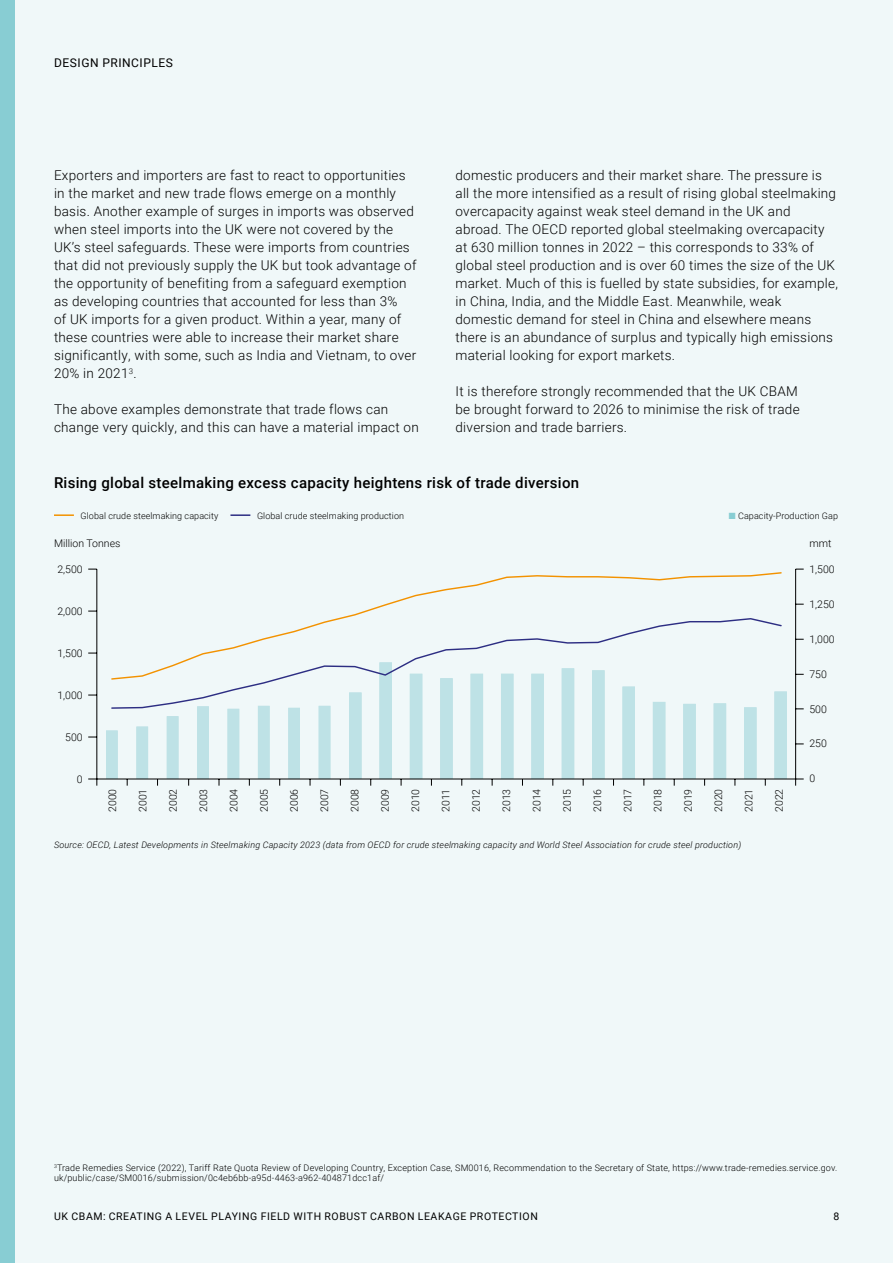
<style>
.page{position:relative;width:893px;height:1263px;background:#fff}
.page>*{position:absolute;margin:0;border:0;box-sizing:border-box;transform-origin:0 0}
.t1{font:500 15px "Roboto";letter-spacing:.02em;color:#000}
.t2{font:300 13.5px/18px "Roboto";letter-spacing:.02em;color:#000}
.t3{font:12px "Roboto";letter-spacing:.045em;color:#000}
.t4{font:300 10.5px "Roboto";color:#000}
.t5{font:10.5px "Roboto";letter-spacing:.055em;color:#000}
.t6{font:300 9px/10.5px "Roboto";letter-spacing:.02em;color:#000}
.t7{font:italic 300 9px "Roboto";letter-spacing:.02em;color:#000}
.s1{color:#88cdd3}
</style>
<div class="page">
<div style="left:1px;top:0;width:892px;height:1263px;background:#f0f8f9"></div>
<div style="left:0;top:0;width:14px;height:1263px;background:#88cdd3"></div>
<svg style="left:106px;top:691px;width:681px;height:88px"></svg>
<hr style="left:795px;top:569px;width:1px;height:210px;background:#000">
<hr style="left:97px;top:569px;width:1px;height:210px;background:#000">
<hr style="left:97px;top:779px;width:699px;height:1px;background:#000">
<svg style="left:795px;top:779px;width:9px;height:7px"></svg>
<svg style="left:88px;top:779px;width:10px;height:7px"></svg>
<svg style="left:110px;top:680px;width:673px;height:29px"></svg>
<svg style="left:111px;top:572px;width:671px;height:108px"></svg>
<hr style="left:54px;top:514px;width:20px;height:2px;background:#f39200">
<hr style="left:230px;top:514px;width:20px;height:2px;background:#2d2e83">
<p class="t3" style="left:54px;top:54px;width:120px">DESIGN PRINCIPLES</p>
<p class="t2" style="left:54px;top:166px;width:364px">Exporters and importers are fast to react to opportunities in the market and new trade flows emerge on a monthly basis. Another example of surges in imports was observed when steel imports into the UK were not covered by the UK’s steel safeguards. These were imports from countries that did not previously supply the UK but took advantage of the opportunity of benefiting from a safeguard exemption as developing countries that accounted for less than 3%<br>of UK imports for a given product. Within a year, many of these countries were able to increase their market share significantly, with some, such as India and Vietnam, to over 20% in 2021<sup>3</sup>.</p>
<p class="t2" style="left:54px;top:400px;width:366px">The above examples demonstrate that trade flows can change very quickly, and this can have a material impact on</p>
<p class="t2" style="left:455px;top:166px;width:384px">domestic producers and their market share. The pressure is all the more intensified as a result of rising global steelmaking overcapacity against weak steel demand in the UK and abroad. The OECD reported global steelmaking overcapacity at 630 million tonnes in 2022 – this corresponds to 33% of global steel production and is over 60 times the size of the UK market. Much of this is fuelled by state subsidies, for example, in China, India, and the Middle East. Meanwhile, weak domestic demand for steel in China and elsewhere means there is an abundance of surplus and typically high emissions material looking for export markets.</p>
<p class="t2" style="left:455px;top:382px;width:346px">It is therefore strongly recommended that the UK CBAM be brought forward to 2026 to minimise the risk of trade diversion and trade barriers.</p>
<p class="t1" style="left:54px;top:472px;width:527px">Rising global steelmaking excess capacity heightens risk of trade diversion</p>
<p class="t6" style="left:81px;top:510px;width:139px">Global crude steelmaking capacity</p>
<p class="t6" style="left:257px;top:510px;width:149px">Global crude steelmaking production</p>
<p class="t6" style="left:729px;top:510px;width:111px"><span class="s1">■</span> Capacity-Production Gap</p>
<p class="t4" style="left:54px;top:536px;width:68px">Million Tonnes</p>
<p class="t4" style="left:57px;top:562px;width:27px">2,500</p>
<p class="t4" style="left:57px;top:604px;width:27px">2,000</p>
<p class="t4" style="left:57px;top:646px;width:27px">1,500</p>
<p class="t4" style="left:57px;top:688px;width:27px">1,000</p>
<p class="t4" style="left:65px;top:730px;width:19px">500</p>
<p class="t4" style="left:77px;top:772px;width:7px">0</p>
<p class="t4" style="left:105px;top:812px;width:25px;rotate:-90deg">2000</p>
<p class="t4" style="left:135px;top:812px;width:25px;rotate:-90deg">2001</p>
<p class="t4" style="left:166px;top:812px;width:25px;rotate:-90deg">2002</p>
<p class="t4" style="left:196px;top:812px;width:25px;rotate:-90deg">2003</p>
<p class="t4" style="left:226px;top:812px;width:25px;rotate:-90deg">2004</p>
<p class="t4" style="left:257px;top:812px;width:25px;rotate:-90deg">2005</p>
<p class="t4" style="left:287px;top:812px;width:25px;rotate:-90deg">2006</p>
<p class="t4" style="left:317px;top:812px;width:25px;rotate:-90deg">2007</p>
<p class="t4" style="left:347px;top:812px;width:25px;rotate:-90deg">2008</p>
<p class="t4" style="left:378px;top:812px;width:25px;rotate:-90deg">2009</p>
<p class="t4" style="left:408px;top:812px;width:25px;rotate:-90deg">2010</p>
<p class="t4" style="left:438px;top:812px;width:25px;rotate:-90deg">2011</p>
<p class="t4" style="left:469px;top:812px;width:25px;rotate:-90deg">2012</p>
<p class="t4" style="left:499px;top:812px;width:25px;rotate:-90deg">2013</p>
<p class="t4" style="left:529px;top:812px;width:25px;rotate:-90deg">2014</p>
<p class="t4" style="left:560px;top:812px;width:25px;rotate:-90deg">2015</p>
<p class="t4" style="left:590px;top:812px;width:25px;rotate:-90deg">2016</p>
<p class="t4" style="left:620px;top:812px;width:25px;rotate:-90deg">2017</p>
<p class="t4" style="left:650px;top:812px;width:25px;rotate:-90deg">2018</p>
<p class="t4" style="left:681px;top:812px;width:25px;rotate:-90deg">2019</p>
<p class="t4" style="left:711px;top:812px;width:25px;rotate:-90deg">2020</p>
<p class="t4" style="left:741px;top:812px;width:25px;rotate:-90deg">2021</p>
<p class="t4" style="left:772px;top:812px;width:25px;rotate:-90deg">2022</p>
<p class="t7" style="left:54px;top:839px;width:689px">Source: OECD, Latest Developments in Steelmaking Capacity 2023 (data from OECD for crude steelmaking capacity and World Steel Association for crude steel production)</p>
<p class="t4" style="left:809px;top:536px;width:23px">mmt</p>
<p class="t4" style="left:809px;top:562px;width:27px">1,500</p>
<p class="t4" style="left:809px;top:597px;width:27px">1,250</p>
<p class="t4" style="left:809px;top:632px;width:27px">1,000</p>
<p class="t4" style="left:809px;top:667px;width:19px">750</p>
<p class="t4" style="left:809px;top:701px;width:19px">500</p>
<p class="t4" style="left:809px;top:736px;width:19px">250</p>
<p class="t4" style="left:809px;top:771px;width:7px">0</p>
<p class="t6" style="left:54px;top:1162px;width:785px"><sup>3</sup>Trade Remedies Service (2022), Tariff Rate Quota Review of Developing Country, Exception Case, SM0016, Recommendation to the Secretary of State, https://www.trade-remedies.service.gov. uk/public/case/SM0016/submission/0c4eb6bb-a95d-4463-a962-404871dcc1af/</p>
<p class="t5" style="left:54px;top:1209px;width:485px">UK CBAM: CREATING A LEVEL PLAYING FIELD WITH ROBUST CARBON LEAKAGE PROTECTION</p>
<p class="t5" style="left:833px;top:1209px;width:7px">8</p>
</div>
